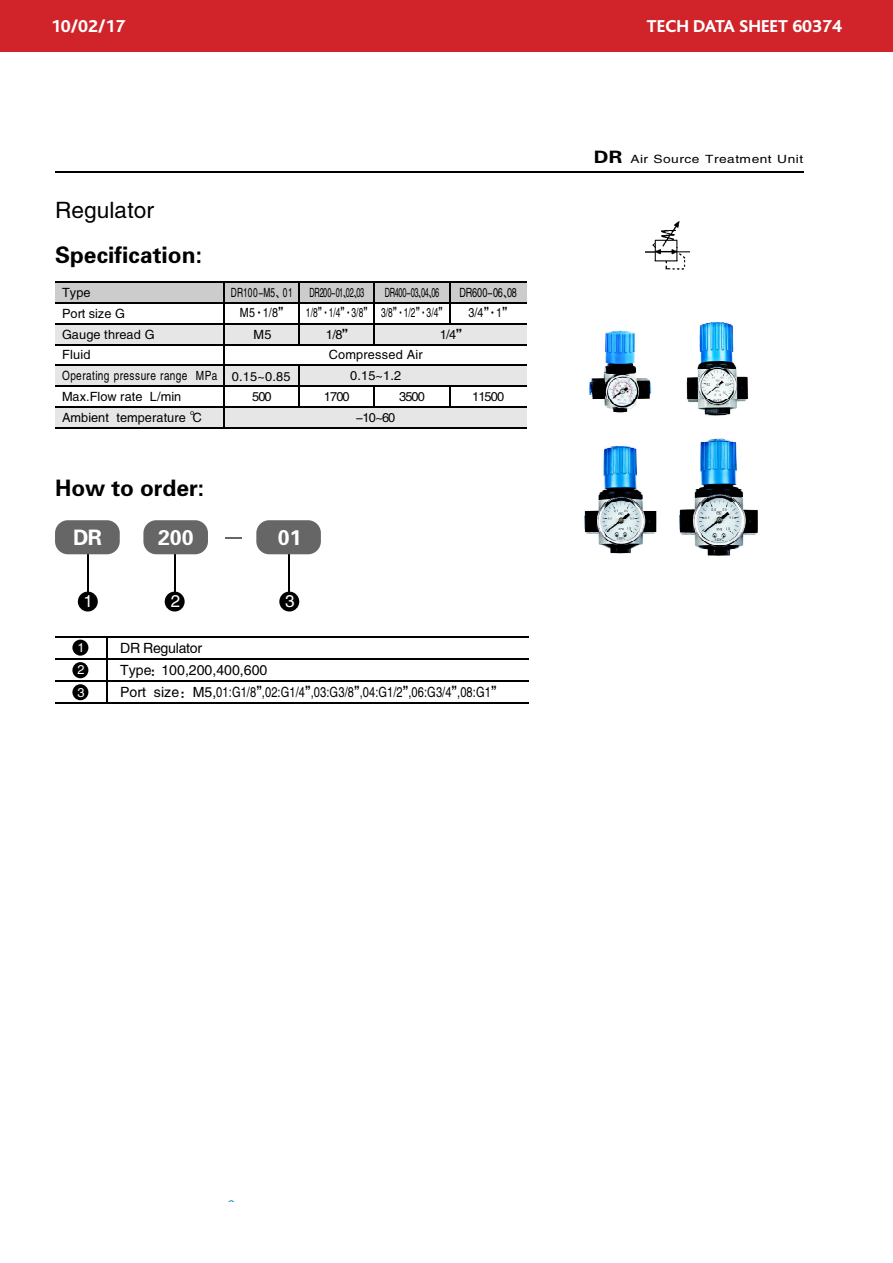
<style>
.page{position:relative;width:893px;height:1263px;background:#fff}
.page>*{position:absolute;margin:0;border:0;box-sizing:border-box;transform-origin:0 0}
.t1{font:22.65px "FZ Da Hei B02 S";color:#000}
.t2{font:22.65px "FZ Hei B01 S";letter-spacing:.01em;color:#000}
.t3{font:21.3px "FZ Da Hei B02 S";letter-spacing:-.005em;color:#fff}
.t4{font:800 18px "Bliss";color:#fff}
.t5{font:17.1px "FZ Hei B01 S";color:#fff}
.t6{font:14.1px/22px "FZ Hei B01 S";color:#000}
.t7{font:12.75px/20.7px "FZ Hei B01 S";letter-spacing:.005em;color:#000}
.t8{font:12.75px/20.5px "FZ Hei B01 S";letter-spacing:-.05em;color:#000;scale:.58 1}
.t9{font:12.75px/20.5px "FZ Hei B01 S";letter-spacing:.005em;color:#000;text-align:center;scale:.66 1}
.t10{font:12.75px/20.5px "FZ Hei B01 S";letter-spacing:.005em;color:#000;text-align:center;scale:.71 1}
.t11{font:12.75px/22.4px "FZ Hei B01 S";color:#fff;text-align:justify}
.t12{font:11.4px "FZ Hei B01 S";letter-spacing:.04em;color:#000;scale:1.21 1}
.s1{font-family:"FZ Da Hei B02 S";font-size:17.1px}
</style>
<div class="page">
<div style="left:0;top:0;width:893px;height:51px;background:#d1232a"></div>
<hr style="left:87px;top:552px;width:2px;height:40px;background:#000">
<hr style="left:174px;top:552px;width:2px;height:40px;background:#000">
<hr style="left:288px;top:552px;width:2px;height:40px;background:#000">
<img style="left:645px;top:221px;width:44px;height:49px">
<div style="left:55px;top:282px;width:471px;height:21px;background:#ccc"></div>
<div style="left:55px;top:323px;width:471px;height:22px;background:#e6e6e6"></div>
<div style="left:55px;top:365px;width:471px;height:21px;background:#e6e6e6"></div>
<div style="left:55px;top:407px;width:471px;height:21px;background:#e6e6e6"></div>
<hr style="left:55px;top:281px;width:471px;height:2px;background:#000">
<hr style="left:55px;top:302px;width:471px;height:1px;background:#000">
<hr style="left:55px;top:323px;width:471px;height:1px;background:#000">
<hr style="left:55px;top:344px;width:471px;height:1px;background:#000">
<hr style="left:55px;top:365px;width:471px;height:1px;background:#000">
<hr style="left:55px;top:386px;width:471px;height:1px;background:#000">
<hr style="left:55px;top:406px;width:471px;height:2px;background:#000">
<hr style="left:55px;top:427px;width:471px;height:2px;background:#000">
<div style="left:165px;top:592px;width:20px;height:19px;background:#000;border-radius:50%"></div>
<div style="left:279px;top:592px;width:20px;height:19px;background:#000;border-radius:50%"></div>
<div style="left:78px;top:592px;width:20px;height:19px;background:#000;border-radius:50%"></div>
<div style="left:55px;top:520px;width:65px;height:34px;background:#666;border-radius:13px"></div>
<div style="left:143px;top:520px;width:65px;height:34px;background:#666;border-radius:13px"></div>
<div style="left:256px;top:520px;width:65px;height:34px;background:#666;border-radius:13px"></div>
<svg style="left:225px;top:537px;width:16px;height:2px"></svg>
<hr style="left:107px;top:637px;width:1px;height:66px;background:#000">
<hr style="left:55px;top:636px;width:473px;height:2px;background:#000">
<hr style="left:55px;top:658px;width:473px;height:2px;background:#000">
<hr style="left:55px;top:680px;width:473px;height:2px;background:#000">
<hr style="left:55px;top:702px;width:473px;height:2px;background:#000">
<div style="left:72px;top:640px;width:16px;height:16px;background:#000;border-radius:50%"></div>
<div style="left:72px;top:662px;width:16px;height:16px;background:#000;border-radius:50%"></div>
<div style="left:72px;top:684px;width:16px;height:16px;background:#000;border-radius:50%"></div>
<hr style="left:224px;top:281px;width:1px;height:146px;background:#000">
<hr style="left:373px;top:281px;width:2px;height:64px;background:#000">
<hr style="left:449px;top:281px;width:1px;height:43px;background:#000">
<hr style="left:298px;top:281px;width:2px;height:64px;background:#000">
<hr style="left:373px;top:386px;width:2px;height:21px;background:#000">
<svg style="left:449px;top:387px;width:1px;height:19px"></svg>
<hr style="left:298px;top:366px;width:2px;height:42px;background:#000">
<hr style="left:55px;top:172px;width:748px;height:1px;background:#000">
<img style="left:584px;top:322px;width:174px;height:234px">
<p class="t4" style="left:51px;top:17px;width:76px">10/02/17</p>
<p class="t4" style="left:647px;top:16px;width:197px">TECH DATA SHEET 60374</p>
<p class="t2" style="left:55px;top:198px;width:100px">Regulator</p>
<p class="t1" style="left:55px;top:242px;width:148px">Specification:</p>
<p class="t7" style="left:62px;top:283px;width:157px">Type<br>Port size G<br>Gauge thread G<br>Fluid<br>Operating pressure range MPa<br>Max.Flow rate L/min<br>Ambient temperature ℃</p>
<p class="t9" style="left:231px;top:282px;width:95px">DR100-M5、01<br>M5·1/8”</p>
<p class="t8" style="left:306px;top:282px;width:115px">DR200-01、02、03<br>1/8”·1/4”·3/8”</p>
<p class="t8" style="left:381px;top:282px;width:115px">DR400-03、04、06<br>3/8”·1/2”·3/4”</p>
<p class="t10" style="left:459px;top:282px;width:83px">DR600-06、08<br>3/4”·1”</p>
<p class="t7" style="left:253px;top:325px;width:19px">M5</p>
<p class="t7" style="left:440px;top:325px;width:30px">1/4”</p>
<p class="t7" style="left:326px;top:325px;width:30px">1/8”</p>
<p class="t7" style="left:329px;top:345px;width:95px;text-align:center">Compressed Air<br>0.15~1.2</p>
<p class="t7" style="left:356px;top:407px;width:41px">-10~60</p>
<p class="t7" style="left:232px;top:366px;width:60px">0.15~0.85</p>
<p class="t7" style="left:252px;top:386px;width:21px">500</p>
<p class="t7" style="left:324px;top:386px;width:27px">1700</p>
<p class="t7" style="left:399px;top:386px;width:27px">3500</p>
<p class="t7" style="left:472px;top:386px;width:34px">11500</p>
<p class="t1" style="left:55px;top:476px;width:150px">How to order:</p>
<p class="t3" style="left:73px;top:526px;width:30px">DR</p>
<p class="t3" style="left:158px;top:526px;width:37px">200</p>
<p class="t3" style="left:278px;top:526px;width:25px">01</p>
<p class="t5" style="left:84px;top:592px;width:11px">1</p>
<p class="t5" style="left:171px;top:592px;width:11px">2</p>
<p class="t5" style="left:285px;top:592px;width:11px">3</p>
<p class="t11" style="left:77px;top:636px;width:9px">1<br>2<br>3</p>
<p class="t6" style="left:120px;top:637px;width:383px">DR Regulator<br>Type：100,200,400,600<br>Port size：M5,01:G1/8”,02:G1/4”,03:G3/8”,04:G1/2”,06:G3/4”,08:G1”</p>
<p class="t12" style="left:594px;top:153px;width:175px"><span class="s1">DR</span> Air Source Treatment Unit</p>
</div>
